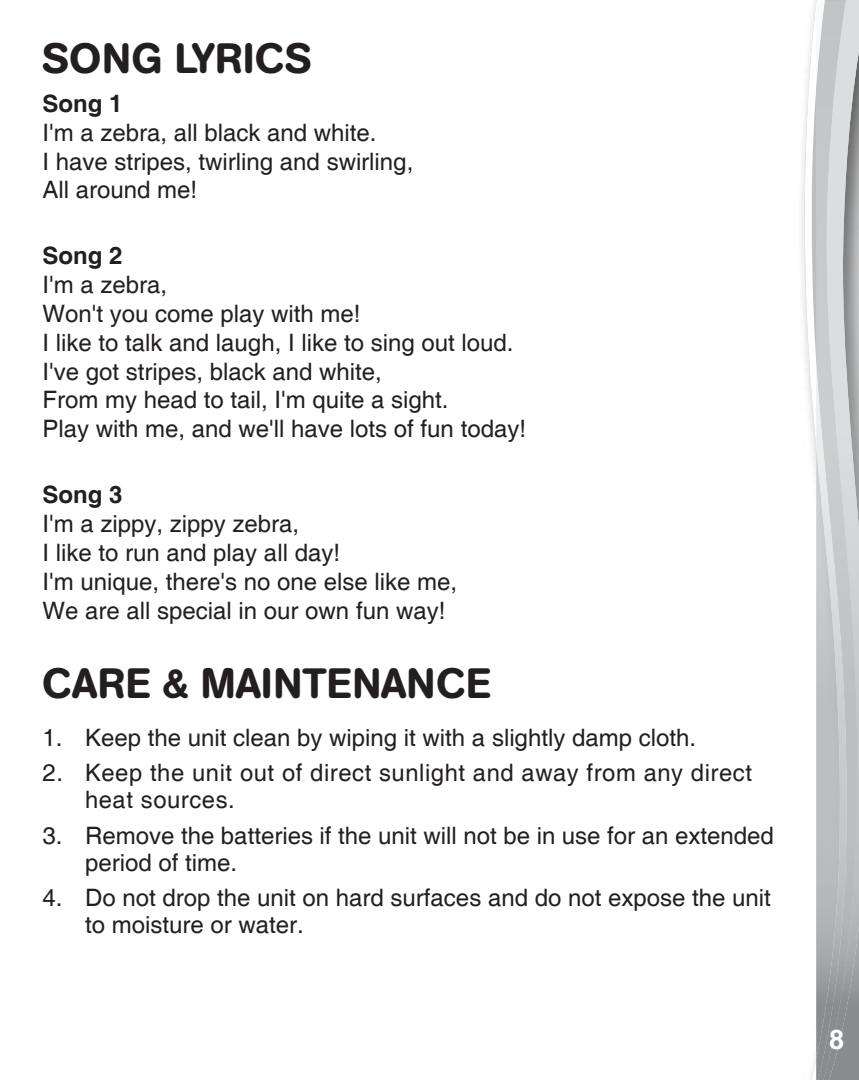
<style>
.page{position:relative;width:859px;height:1080px;background:#fff}
.page>*{position:absolute;margin:0;border:0;box-sizing:border-box;transform-origin:0 0}
.body_text1{font:500 42px "AG Book Rounded";color:#231f20}
.body_text1-2{font:500 42px "AG Book Rounded";letter-spacing:.02em;color:#231f20}
.t1{font:700 27px "Helvetica";color:#fff}
.body_text1-3{font:24px/27px "Helvetica";color:#231f20}
.body_text1-4{font:24px/27px "Helvetica";letter-spacing:.025em;color:#231f20}
.body_text1-5{font:700 24px "Helvetica";color:#231f20}
</style>
<div class="page">
<svg style="left:804px;top:0;width:12px;height:1080px"></svg>
<img style="left:849px;top:3px;width:10px;height:1077px">
<svg style="left:816px;top:0;width:43px;height:3px"></svg>
<img style="left:816px;top:1px;width:33px;height:1079px">
<p class="body_text1-2" style="left:43px;top:33px;width:270px">SONG LYRICS</p>
<p class="body_text1-5" style="left:43px;top:89px;width:82px">Song 1</p>
<p class="body_text1-3" style="left:43px;top:120px;width:336px">I'm a zebra, all black and white.</p>
<p class="body_text1-3" style="left:43px;top:149px;width:372px">I have stripes, twirling and swirling,</p>
<p class="body_text1-3" style="left:43px;top:177px;width:156px">All around me!</p>
<p class="body_text1-5" style="left:43px;top:241px;width:82px">Song 2</p>
<p class="body_text1-3" style="left:43px;top:272px;width:126px">I'm a zebra,</p>
<p class="body_text1-3" style="left:43px;top:301px;width:320px">Won't you come play with me!</p>
<p class="body_text1-3" style="left:43px;top:330px;width:472px">I like to talk and laugh, I like to sing out loud.</p>
<p class="body_text1-3" style="left:43px;top:359px;width:341px">I've got stripes, black and white,</p>
<p class="body_text1-3" style="left:43px;top:387px;width:408px">From my head to tail, I'm quite a sight.</p>
<p class="body_text1-3" style="left:43px;top:416px;width:485px">Play with me, and we'll have lots of fun today!</p>
<p class="body_text1-5" style="left:43px;top:480px;width:82px">Song 3</p>
<p class="body_text1-3" style="left:43px;top:511px;width:258px">I'm a zippy, zippy zebra,</p>
<p class="body_text1-3" style="left:43px;top:540px;width:299px">I like to run and play all day!</p>
<p class="body_text1-3" style="left:43px;top:569px;width:416px">I'm unique, there's no one else like me,</p>
<p class="body_text1-3" style="left:43px;top:598px;width:404px">We are all special in our own fun way!</p>
<p class="body_text1" style="left:43px;top:659px;width:450px">CARE &amp; MAINTENANCE</p>
<p class="body_text1-3" style="left:43px;top:725px;width:655px">1. Keep the unit clean by wiping it with a slightly damp cloth.</p>
<p class="body_text1-4" style="left:85px;top:760px;width:668px;text-indent:-43px">2. Keep the unit out of direct sunlight and away from any direct heat sources.</p>
<p class="body_text1-3" style="left:85px;top:823px;width:690px;text-indent:-43px">3. Remove the batteries if the unit will not be in use for an extended period of time.</p>
<p class="body_text1-3" style="left:85px;top:885px;width:687px;text-indent:-43px">4. Do not drop the unit on hard surfaces and do not expose the unit to moisture or water.</p>
<p class="t1" style="left:829px;top:1023px;width:17px">8</p>
</div>
